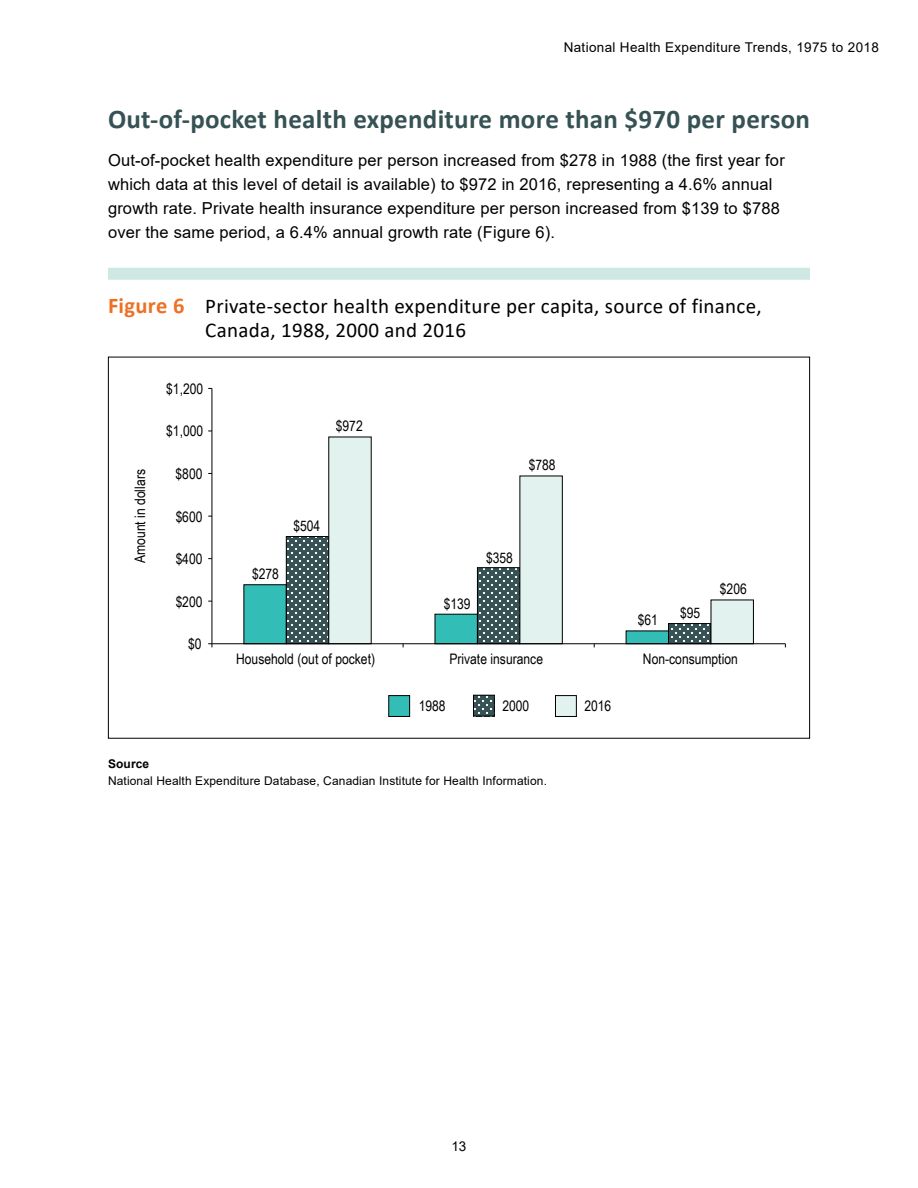
<style>
.page{position:relative;width:918px;height:1188px;background:#fff}
.page>*{position:absolute;margin:0;border:0;box-sizing:border-box;transform-origin:0 0}
.t1{font:700 27px "Calibri";letter-spacing:.01em;color:#365254}
.title_figure_table-w{font:21px/24px "Calibri";letter-spacing:.015em;color:#000}
.body{font:16.5px/24px "Arial";letter-spacing:.01em;color:#000}
.t2{font:14.55px "Arial Narrow";color:#000}
.t3{font:13.5px "Arial";letter-spacing:.025em;color:#000}
.note_src_B4body{font:12px "Arial";letter-spacing:.01em;color:#000}
.note_src_title{font:700 12px "Arial";letter-spacing:.01em;color:#000}
.s1{font-weight:700;font-size:22.5px;color:#ed7024}
</style>
<div class="page">
<div style="left:108px;top:268px;width:702px;height:12px;background:#cfe8e3"></div>
<svg style="left:285px;top:536px;width:43px;height:48px;background:#4f6667"></svg>
<svg style="left:328px;top:436px;width:426px;height:209px"></svg>
<hr style="left:212px;top:388px;width:1px;height:256px;background:#000">
<hr style="left:212px;top:643px;width:573px;height:1px;background:#000">
<svg style="left:208px;top:643px;width:5px;height:4px"></svg>
<svg style="left:243px;top:584px;width:426px;height:63px"></svg>
<div style="left:555px;top:696px;width:21px;height:20px;background:#e2f2ee"></div>
<div style="left:555px;top:695px;width:22px;height:22px;border:1px solid #000"></div>
<div style="left:389px;top:696px;width:21px;height:20px;background:#33bdb7"></div>
<div style="left:388px;top:695px;width:22px;height:22px;border:1px solid #000"></div>
<svg style="left:475px;top:697px;width:18px;height:18px"></svg>
<div style="left:473px;top:695px;width:22px;height:22px;border:1px solid #000"></div>
<p class="t3" style="left:564px;top:38px;width:317px">National Health Expenditure Trends, 1975 to 2018</p>
<h4 class="t1" style="left:108px;top:100px;width:704px">Out-of-pocket health expenditure more than $970 per person</h4>
<p class="body" style="left:108px;top:148px;width:678px">Out-of-pocket health expenditure per person increased from $278 in 1988 (the first year for which data at this level of detail is available) to $972 in 2016, representing a 4.6% annual growth rate. Private health insurance expenditure per person increased from $139 to $788 over the same period, a 6.4% annual growth rate (Figure 6).</p>
<p class="title_figure_table-w" style="left:205px;top:293px;width:558px;text-indent:-97px"><span class="s1">Figure 6</span> Private-sector health expenditure per capita, source of finance,<br>Canada, 1988, 2000 and 2016</p>
<p class="t2" style="left:129px;top:563px;width:95px;rotate:-90deg">Amount in dollars</p>
<p class="t2" style="left:166px;top:378px;width:39px">$1,200</p>
<p class="t2" style="left:166px;top:421px;width:39px">$1,000</p>
<p class="t2" style="left:176px;top:463px;width:28px">$800</p>
<p class="t2" style="left:176px;top:506px;width:28px">$600</p>
<p class="t2" style="left:176px;top:548px;width:28px">$400</p>
<p class="t2" style="left:176px;top:591px;width:28px">$200</p>
<p class="t2" style="left:188px;top:633px;width:15px">$0</p>
<p class="t2" style="left:336px;top:415px;width:28px">$972</p>
<p class="t2" style="left:252px;top:563px;width:28px">$278</p>
<p class="t2" style="left:293px;top:515px;width:28px">$504</p>
<p class="t2" style="left:529px;top:455px;width:28px">$788</p>
<p class="t2" style="left:444px;top:593px;width:28px">$139</p>
<p class="t2" style="left:486px;top:547px;width:28px">$358</p>
<p class="t2" style="left:638px;top:609px;width:22px">$61</p>
<p class="t2" style="left:680px;top:602px;width:22px">$95</p>
<p class="t2" style="left:720px;top:579px;width:28px">$206</p>
<p class="t2" style="left:236px;top:648px;width:141px">Household (out of pocket)</p>
<p class="t2" style="left:449px;top:648px;width:95px">Private insurance</p>
<p class="t2" style="left:643px;top:648px;width:97px">Non-consumption</p>
<p class="t2" style="left:419px;top:695px;width:28px">1988</p>
<p class="t2" style="left:502px;top:695px;width:28px">2000</p>
<p class="t2" style="left:584px;top:695px;width:28px">2016</p>
<p class="note_src_title" style="left:108px;top:756px;width:43px">Source</p>
<p class="note_src_B4body" style="left:108px;top:772px;width:441px">National Health Expenditure Database, Canadian Institute for Health Information.</p>
<p class="t3" style="left:451px;top:1137px;width:17px">13</p>
</div>
